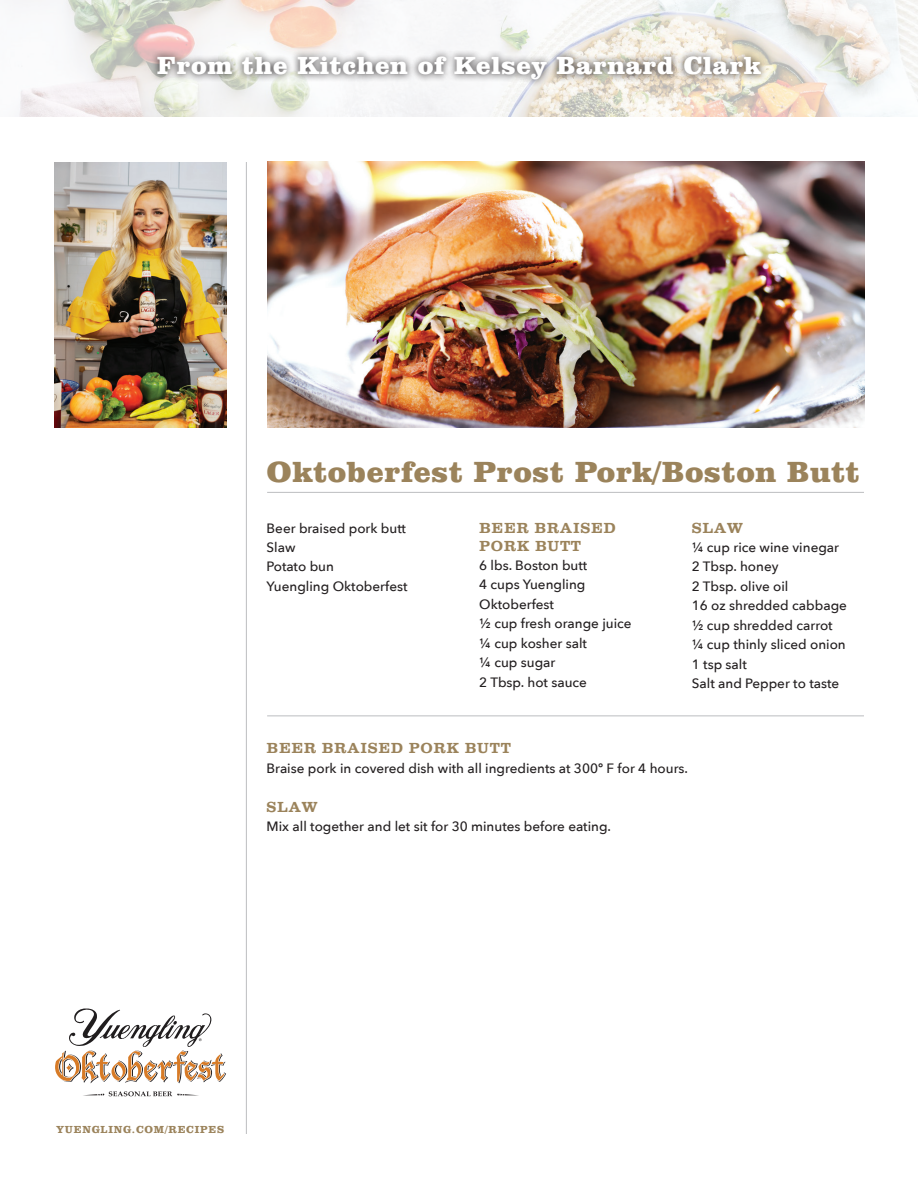
<style>
.page{position:relative;width:918px;height:1188px;background:#fff}
.page>*{position:absolute;margin:0;border:0;box-sizing:border-box;transform-origin:0 0}
.t1{font:900 30px "Clarendon BT";letter-spacing:.02em;color:#9b835b}
.t2{font:900 25.5px "Clarendon BT";letter-spacing:.03em;color:#fff}
.t3{font:15px/18px "Clarendon";letter-spacing:.05em;color:#9b835b}
.t4{font:500 13.5px/19.5px "Avenir Next";color:#231f20}
.t5{font:700 10.5px "Clarendon BT";letter-spacing:.07em;color:#9b835b}
</style>
<div class="page">
<img style="left:54px;top:162px;width:172px;height:266px">
<img style="left:19px;top:0;width:899px;height:117px">
<div style="left:150px;top:49px;width:619px;height:39px;background:#231f20;opacity:.93"></div>
<hr style="left:246px;top:162px;width:1px;height:972px;background:#bcbdc0">
<hr style="left:267px;top:492px;width:597px;height:1px;background:#bcbdc0">
<hr style="left:267px;top:716px;width:597px;height:1px;background:#bcbdc0">
<svg style="left:83px;top:1091px;width:116px;height:5px"></svg>
<svg style="left:55px;top:1008px;width:171px;height:75px"></svg>
<img style="left:267px;top:162px;width:597px;height:266px">
<h2 class="t2" style="left:157px;top:50px;width:605px">From the Kitchen of Kelsey Barnard Clark</h2>
<h1 class="t1" style="left:267px;top:453px;width:595px">Oktoberfest Prost Pork/Boston Butt</h1>
<p class="t4" style="left:267px;top:518px;width:142px">Beer braised pork butt<br>Slaw<br>Potato bun<br>Yuengling Oktoberfest</p>
<p class="t3" style="left:479px;top:518px;width:138px">BEER BRAISED<br>PORK BUTT</p>
<p class="t3" style="left:692px;top:518px;width:52px">SLAW</p>
<p class="t4" style="left:692px;top:537px;width:157px">¼ cup rice wine vinegar<br>2 Tbsp. honey<br>2 Tbsp. olive oil<br>16 oz shredded cabbage ½ cup shredded carrot ¼ cup thinly sliced onion<br>1 tsp salt<br>Salt and Pepper to taste</p>
<p class="t4" style="left:479px;top:555px;width:154px">6 lbs. Boston butt<br>4 cups Yuengling<br>Oktoberfest<br>½ cup fresh orange juice ¼ cup kosher salt<br>¼ cup sugar<br>2 Tbsp. hot sauce</p>
<p class="t3" style="left:267px;top:739px;width:246px">BEER BRAISED PORK BUTT</p>
<p class="t4" style="left:267px;top:758px;width:423px">Braise pork in covered dish with all ingredients at 300º F for 4 hours.</p>
<p class="t3" style="left:267px;top:797px;width:53px">SLAW</p>
<p class="t4" style="left:267px;top:816px;width:346px">Mix all together and let sit for 30 minutes before eating.</p>
<p class="t5" style="left:56px;top:1123px;width:170px">YUENGLING.COM/RECIPES</p>
</div>
